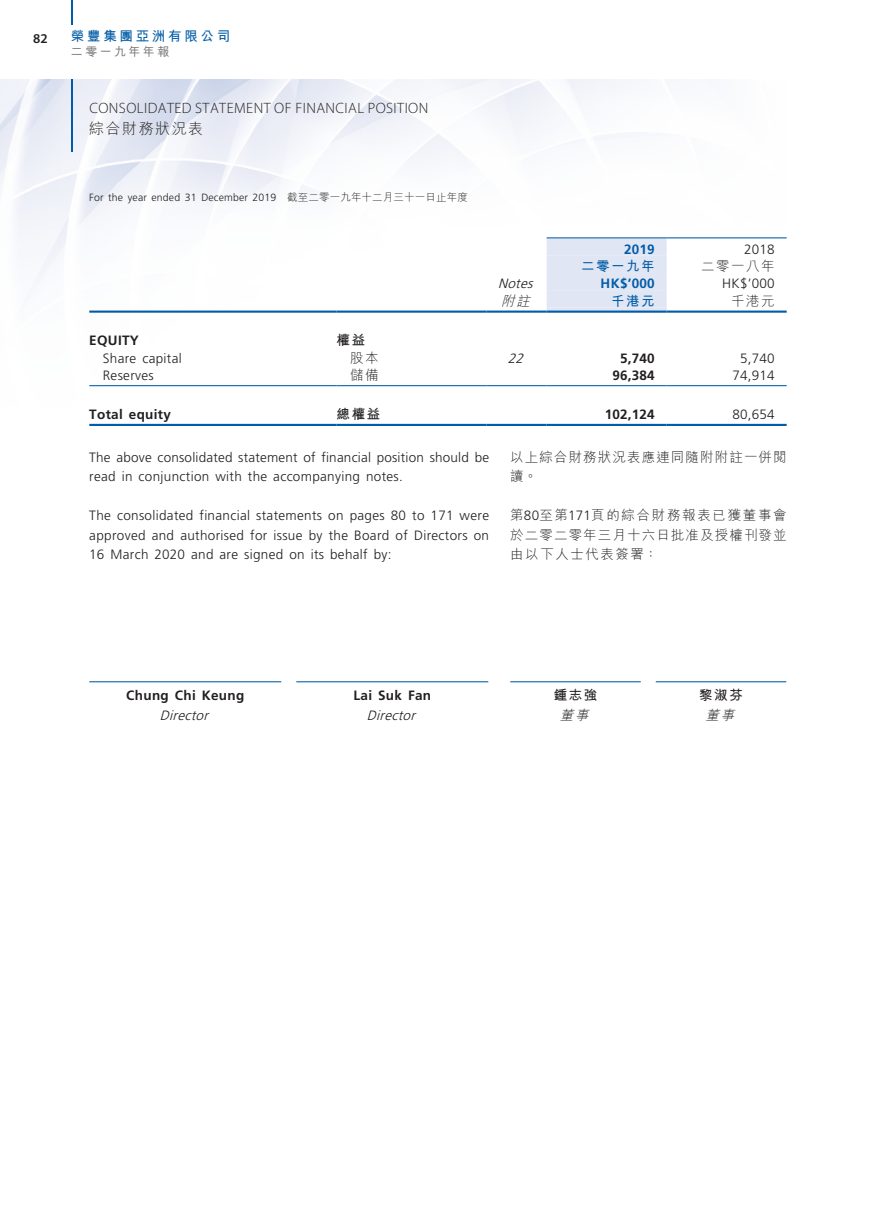
<style>
.page{position:relative;width:893px;height:1212px;background:#fff}
.page>*{position:absolute;margin:0;border:0;box-sizing:border-box;transform-origin:0 0}
.t1{font:300 15px "Myriad Pro";letter-spacing:.03em;color:#231f20}
.t2{font:300 15px "M Hei HK";letter-spacing:.1em;color:#231f20}
._01_Body_Text{font:300 13.5px/19.5px "Frutiger LT Std";letter-spacing:.025em;color:#231f20}
._01_Body_Text-2{font:300 13.5px/19.5px "M Hei HK";letter-spacing:.08em;color:#231f20}
._11_P0{font:700 13.5px "Frutiger LT Std";letter-spacing:.025em;color:#231f20}
._15_Table_Stub{font:300 13.5px "Frutiger LT Std";letter-spacing:.025em;color:#231f20}
._01_Body_Text-3{font:700 13.5px "M Hei HK";letter-spacing:.2em;color:#015ca7}
._01_Body_Text-4{font:700 13.5px "Frutiger LT Std";letter-spacing:.015em;color:#231f20}
._15_Table_Stub-2{font:700 13.5px "Frutiger LT Std";letter-spacing:.025em;color:#231f20}
._11_P0-2{font:italic 300 13.5px "Frutiger LT Std";color:#231f20}
._01_Body_Text-5{font:700 13.5px "Frutiger LT Std";letter-spacing:.015em;color:#015ca7}
._01_Body_Text-6{font:italic 300 13.5px "Frutiger LT Std";color:#231f20}
._11_P0-3{font:700 13.5px "M Hei HK";letter-spacing:.115em;color:#231f20}
._15_Table_Stub-3{font:700 13.5px "M Hei HK";color:#231f20}
._11_P0-4{font:italic 300 13.5px "M Hei HK";color:#231f20}
._15_Table_Stub-4{font:300 13.5px "M Hei HK";color:#231f20}
.t3{font:600 13.5px "Myriad Pro";color:#231f20}
._01_Body_Text-7{font:italic 300 13.5px "M Hei HK";color:#231f20}
.t4{font:500 12px "M Hei HK";letter-spacing:.2em;color:#6c6d70}
.t5{font:300 10.5px "Frutiger LT Std";letter-spacing:.015em;color:#231f20}
.s1{font-family:"M Hei HK"}
.s2{font-family:"Frutiger LT Std"}
</style>
<div class="page">
<img style="left:0;top:80px;width:787px;height:603px">
<hr style="left:71px;top:80px;width:1px;height:72px;background:#015ca7">
<svg style="left:71px;top:0;width:1px;height:24px"></svg>
<hr style="left:510px;top:681px;width:131px;height:1px;background:#015ca7">
<hr style="left:656px;top:681px;width:130px;height:1px;background:#015ca7">
<div style="left:547px;top:238px;width:120px;height:73px;background:#e0e6f3"></div>
<hr style="left:547px;top:237px;width:120px;height:1px;background:#015ca7">
<hr style="left:667px;top:237px;width:120px;height:1px;background:#015ca7">
<hr style="left:89px;top:311px;width:248px;height:2px;background:#015ca7">
<hr style="left:337px;top:311px;width:150px;height:2px;background:#015ca7">
<hr style="left:487px;top:311px;width:60px;height:2px;background:#015ca7">
<hr style="left:547px;top:311px;width:120px;height:2px;background:#015ca7">
<hr style="left:667px;top:311px;width:120px;height:2px;background:#015ca7">
<hr style="left:89px;top:385px;width:248px;height:1px;background:#015ca7">
<hr style="left:337px;top:385px;width:150px;height:1px;background:#015ca7">
<hr style="left:487px;top:385px;width:60px;height:1px;background:#015ca7">
<hr style="left:547px;top:385px;width:120px;height:1px;background:#015ca7">
<hr style="left:667px;top:385px;width:120px;height:1px;background:#015ca7">
<hr style="left:89px;top:424px;width:248px;height:2px;background:#015ca7">
<hr style="left:337px;top:424px;width:150px;height:2px;background:#015ca7">
<hr style="left:487px;top:424px;width:60px;height:2px;background:#015ca7">
<hr style="left:547px;top:424px;width:120px;height:2px;background:#015ca7">
<hr style="left:667px;top:424px;width:120px;height:2px;background:#015ca7">
<hr style="left:89px;top:681px;width:192px;height:1px;background:#015ca7">
<hr style="left:296px;top:681px;width:192px;height:1px;background:#015ca7">
<p class="t3" style="left:33px;top:31px;width:16px">82</p>
<p class="_01_Body_Text-3" style="left:71px;top:27px;width:161px">榮豐集團亞洲有限公司</p>
<p class="t4" style="left:71px;top:43px;width:100px">二零一九年年報</p>
<p class="t1" style="left:89px;top:99px;width:340px">CONSOLIDATED STATEMENT OF FINANCIAL POSITION</p>
<p class="t2" style="left:89px;top:118px;width:115px">綜合財務狀況表</p>
<p class="t5" style="left:89px;top:191px;width:380px">For the year ended 31 December 2019 <span class="s1">截至二零一九年十二月三十一日止年度</span></p>
<p class="_01_Body_Text-5" style="left:624px;top:241px;width:32px">2019</p>
<p class="_01_Body_Text" style="left:744px;top:240px;width:32px">2018</p>
<p class="_01_Body_Text-3" style="left:581px;top:256px;width:75px">二零一九年</p>
<p class="_01_Body_Text-2" style="left:701px;top:256px;width:75px">二零一八年</p>
<p class="_01_Body_Text-6" style="left:498px;top:276px;width:40px">Notes</p>
<p class="_01_Body_Text-5" style="left:601px;top:276px;width:56px">HK$’000</p>
<p class="_01_Body_Text" style="left:722px;top:274px;width:54px">HK$’000</p>
<p class="_01_Body_Text-7" style="left:501px;top:291px;width:35px">附註</p>
<p class="_01_Body_Text-3" style="left:611px;top:291px;width:45px">千港元</p>
<p class="_01_Body_Text-2" style="left:731px;top:290px;width:45px">千港元</p>
<p class="_15_Table_Stub-2" style="left:89px;top:333px;width:51px">EQUITY</p>
<p class="_15_Table_Stub-3" style="left:337px;top:331px;width:30px">權益</p>
<p class="_15_Table_Stub" style="left:103px;top:350px;width:80px">Share capital</p>
<p class="_15_Table_Stub-4" style="left:350px;top:348px;width:30px">股本</p>
<p class="_01_Body_Text-6" style="left:508px;top:350px;width:21px">22</p>
<p class="_01_Body_Text-4" style="left:620px;top:350px;width:36px">5,740</p>
<p class="_01_Body_Text" style="left:740px;top:348px;width:36px">5,740</p>
<p class="_15_Table_Stub" style="left:103px;top:368px;width:53px">Reserves</p>
<p class="_15_Table_Stub-4" style="left:350px;top:365px;width:30px">儲備</p>
<p class="_01_Body_Text-4" style="left:612px;top:367px;width:44px">96,384</p>
<p class="_01_Body_Text" style="left:732px;top:366px;width:44px">74,914</p>
<p class="_15_Table_Stub-2" style="left:89px;top:406px;width:83px">Total equity</p>
<p class="_15_Table_Stub-3" style="left:337px;top:404px;width:45px">總權益</p>
<p class="_01_Body_Text-4" style="left:605px;top:406px;width:51px">102,124</p>
<p class="_01_Body_Text" style="left:732px;top:405px;width:44px">80,654</p>
<p class="_01_Body_Text" style="left:89px;top:447px;width:401px">The above consolidated statement of financial position should be read in conjunction with the accompanying notes.</p>
<p class="_01_Body_Text" style="left:89px;top:506px;width:401px;text-align:justify">The consolidated financial statements on pages 80 to 171 were approved and authorised for issue by the Board of Directors on 16 March 2020 and are signed on its behalf by:</p>
<p class="_01_Body_Text-2" style="left:510px;top:446px;width:278px">以上綜合財務狀況表應連同隨附附註一併閱讀。</p>
<p class="_01_Body_Text-2" style="left:510px;top:505px;width:278px;text-align:justify">第<span class="s2">80</span>至第<span class="s2">171</span>頁的綜合財務報表已獲董事會於二零二零年三月十六日批准及授權刊發並由以下人士代表簽署：</p>
<p class="_11_P0" style="left:126px;top:687px;width:120px">Chung Chi Keung</p>
<p class="_11_P0" style="left:353px;top:687px;width:79px">Lai Suk Fan</p>
<p class="_11_P0-2" style="left:160px;top:707px;width:54px">Director</p>
<p class="_11_P0-2" style="left:367px;top:707px;width:54px">Director</p>
<p class="_11_P0-3" style="left:554px;top:685px;width:45px">鍾志強</p>
<p class="_11_P0-3" style="left:699px;top:685px;width:45px">黎淑芬</p>
<p class="_11_P0-4" style="left:560px;top:705px;width:35px">董事</p>
<p class="_11_P0-4" style="left:705px;top:705px;width:35px">董事</p>
</div>
